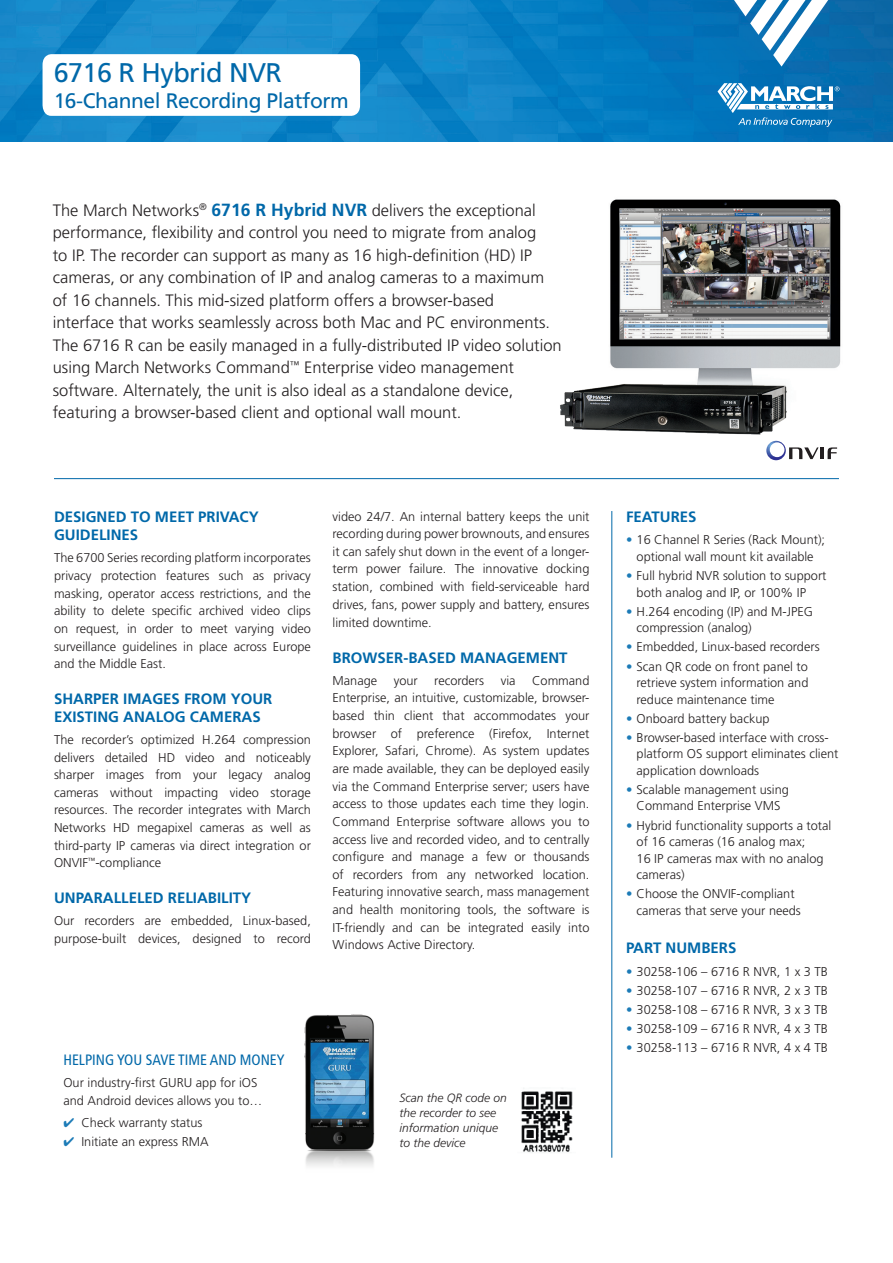
<style>
.page{position:relative;width:893px;height:1263px;background:#fff}
.page>*{position:absolute;margin:0;border:0;box-sizing:border-box;transform-origin:0 0}
.t1{font:27px "Frutiger LT Std";letter-spacing:-.02em;color:#0068a9}
.t2{font:21px "Frutiger LT Std";letter-spacing:-.02em;color:#0068a9}
.Intro_Paragraph{font:300 16.5px/22.5px "Frutiger LT Std";color:#231f20}
.header_blue_10pt{font:700 15px/18px "Frutiger LT Std";color:#0068a9}
.t3{font:condensed 15px "Frutiger LT Std";color:#0068a9}
.body_8_5_pt{font:300 12.75px/17.7px "Frutiger LT Std";color:#231f20;text-align:justify}
.body_bullet_8_5pt{font:300 12.75px/16.5px "Frutiger LT Std";color:#231f20}
.t4{font:italic 300 12px/15px "Frutiger LT Std";color:#231f20}
.s1{font-weight:700;font-size:17.7px;color:#0068a9}
.s2{color:#1c7bb7}
.s3{font-weight:700;color:#1c7bb7}
</style>
<div class="page">
<img style="left:0;top:0;width:893px;height:141px">
<svg style="left:717px;top:83px;width:122px;height:44px"></svg>
<svg style="left:706px;top:0;width:150px;height:67px"></svg>
<hr style="left:612px;top:511px;width:1px;height:647px;background:#0068a9">
<hr style="left:54px;top:478px;width:785px;height:1px;background:#0068a9">
<img style="left:304px;top:1014px;width:71px;height:152px">
<svg style="left:43px;top:54px;width:317px;height:62px"></svg>
<img style="left:610px;top:199px;width:231px;height:177px">
<svg style="left:766px;top:442px;width:71px;height:18px"></svg>
<img style="left:560px;top:376px;width:227px;height:66px">
<img style="left:521px;top:1088px;width:52px;height:65px">
<p class="t1" style="left:54px;top:57px;width:230px">6716 R Hybrid NVR</p>
<p class="t2" style="left:54px;top:88px;width:297px">16-Channel Recording Platform</p>
<p class="Intro_Paragraph" style="left:53px;top:199px;width:510px">The March Networks<sup>®</sup> <span class="s1">6716 R Hybrid NVR</span> delivers the exceptional performance, flexibility and control you need to migrate from analog<br>to IP. The recorder can support as many as 16 high-definition (HD) IP cameras, or any combination of IP and analog cameras to a maximum of 16 channels. This mid-sized platform offers a browser-based<br>interface that works seamlessly across both Mac and PC environments.<br>The 6716 R can be easily managed in a fully-distributed IP video solution using March Networks Command<sup>™</sup> Enterprise video management software. Alternately, the unit is also ideal as a standalone device, featuring a browser-based client and optional wall mount.</p>
<p class="header_blue_10pt" style="left:54px;top:508px;width:206px">DESIGNED TO MEET PRIVACY<br>GUIDELINES</p>
<p class="body_8_5_pt" style="left:54px;top:549px;width:258px">The 6700 Series recording platform incorporates privacy protection features such as privacy masking, operator access restrictions, and the ability to delete specific archived video clips on request, in order to meet varying video surveillance guidelines in place across Europe and the Middle East.</p>
<p class="header_blue_10pt" style="left:54px;top:690px;width:220px">SHARPER IMAGES FROM YOUR<br>EXISTING ANALOG CAMERAS</p>
<p class="body_8_5_pt" style="left:54px;top:731px;width:258px">The recorder’s optimized H.264 compression delivers detailed HD video and noticeably sharper images from your legacy analog cameras without impacting video storage resources. The recorder integrates with March Networks HD megapixel cameras as well as third-party IP cameras via direct integration or ONVIF<sup>™</sup>-compliance</p>
<p class="header_blue_10pt" style="left:54px;top:889px;width:199px">UNPARALLELED RELIABILITY</p>
<p class="body_8_5_pt" style="left:54px;top:912px;width:258px">Our recorders are embedded, Linux-based, purpose-built devices, designed to record</p>
<p class="body_8_5_pt" style="left:333px;top:507px;width:258px">video 24/7. An internal battery keeps the unit recording during power brownouts, and ensures it can safely shut down in the event of a longer&shy;term power failure. The innovative docking station, combined with field-serviceable hard drives, fans, power supply and battery, ensures limited downtime.</p>
<p class="header_blue_10pt" style="left:333px;top:649px;width:237px">BROWSER-BASED MANAGEMENT</p>
<p class="body_8_5_pt" style="left:333px;top:672px;width:46px">Manage</p>
<p class="body_8_5_pt" style="left:394px;top:672px;width:26px">your</p>
<p class="body_8_5_pt" style="left:434px;top:672px;width:51px">recorders</p>
<p class="body_8_5_pt" style="left:501px;top:672px;width:16px">via</p>
<p class="body_8_5_pt" style="left:333px;top:672px;width:258px;text-indent:200px">Command Enterprise, an intuitive, customizable, browser&shy;based thin client that accommodates your browser of preference (Firefox, Internet Explorer, Safari, Chrome). As system updates are made available, they can be deployed easily via the Command Enterprise server; users have access to those updates each time they login.<br>Command Enterprise software allows you to access live and recorded video, and to centrally configure and manage a few or thousands of recorders from any networked location.<br>Featuring innovative search, mass management and health monitoring tools, the software is IT-friendly and can be integrated easily into Windows Active Directory.</p>
<p class="t3" style="left:63px;top:1051px;width:223px">HELPING YOU SAVE TIME AND MONEY</p>
<p class="body_8_5_pt" style="left:63px;top:1074px;width:200px">Our industry-first GURU app for iOS and Android devices allows you to…</p>
<p class="body_8_5_pt" style="left:63px;top:1114px;width:141px"><span class="s2">✔</span> Check warranty status</p>
<p class="body_8_5_pt" style="left:63px;top:1133px;width:147px"><span class="s2">✔</span> Initiate an express RMA</p>
<p class="t4" style="left:399px;top:1090px;width:109px">Scan the QR code on the recorder to see information unique to the device</p>
<p class="header_blue_10pt" style="left:626px;top:508px;width:72px">FEATURES</p>
<p class="body_bullet_8_5pt" style="left:626px;top:532px;width:200px;text-align:center"><span class="s3">•</span> 16 Channel R Series (Rack Mount); optional wall mount kit available</p>
<p class="body_bullet_8_5pt" style="left:637px;top:568px;width:191px;text-indent:-10px"><span class="s3">•</span> Full hybrid NVR solution to support both analog and IP, or 100% IP</p>
<p class="body_bullet_8_5pt" style="left:637px;top:603px;width:178px;text-indent:-10px"><span class="s3">•</span> H.264 encoding (IP) and M-JPEG compression (analog)</p>
<p class="body_bullet_8_5pt" style="left:626px;top:639px;width:195px"><span class="s3">•</span> Embedded, Linux-based recorders</p>
<p class="body_bullet_8_5pt" style="left:637px;top:658px;width:173px;text-align:justify;text-indent:-10px"><span class="s3">•</span> Scan QR code on front panel to retrieve system information and reduce maintenance time</p>
<p class="body_bullet_8_5pt" style="left:626px;top:710px;width:145px"><span class="s3">•</span> Onboard battery backup</p>
<p class="body_bullet_8_5pt" style="left:637px;top:729px;width:203px;text-indent:-10px"><span class="s3">•</span> Browser-based interface with cross&shy;platform OS support eliminates client application downloads</p>
<p class="body_bullet_8_5pt" style="left:626px;top:781px;width:164px;text-align:center"><span class="s3">•</span> Scalable management using<br>Command Enterprise VMS</p>
<p class="body_bullet_8_5pt" style="left:637px;top:817px;width:196px;text-indent:-10px"><span class="s3">•</span> Hybrid functionality supports a total of 16 cameras (16 analog max;<br>16 IP cameras max with no analog cameras)</p>
<p class="body_bullet_8_5pt" style="left:637px;top:886px;width:166px;text-indent:-10px"><span class="s3">•</span> Choose the ONVIF-compliant cameras that serve your needs</p>
<p class="header_blue_10pt" style="left:626px;top:939px;width:112px">PART NUMBERS</p>
<p class="body_bullet_8_5pt" style="left:626px;top:963px;width:203px"><span class="s3">•</span> 30258-106 – 6716 R NVR, 1 x 3 TB</p>
<p class="body_bullet_8_5pt" style="left:626px;top:982px;width:203px"><span class="s3">•</span> 30258-107 – 6716 R NVR, 2 x 3 TB</p>
<p class="body_bullet_8_5pt" style="left:626px;top:1001px;width:203px"><span class="s3">•</span> 30258-108 – 6716 R NVR, 3 x 3 TB</p>
<p class="body_bullet_8_5pt" style="left:626px;top:1020px;width:203px"><span class="s3">•</span> 30258-109 – 6716 R NVR, 4 x 3 TB</p>
<p class="body_bullet_8_5pt" style="left:626px;top:1040px;width:203px"><span class="s3">•</span> 30258-113 – 6716 R NVR, 4 x 4 TB</p>
</div>
